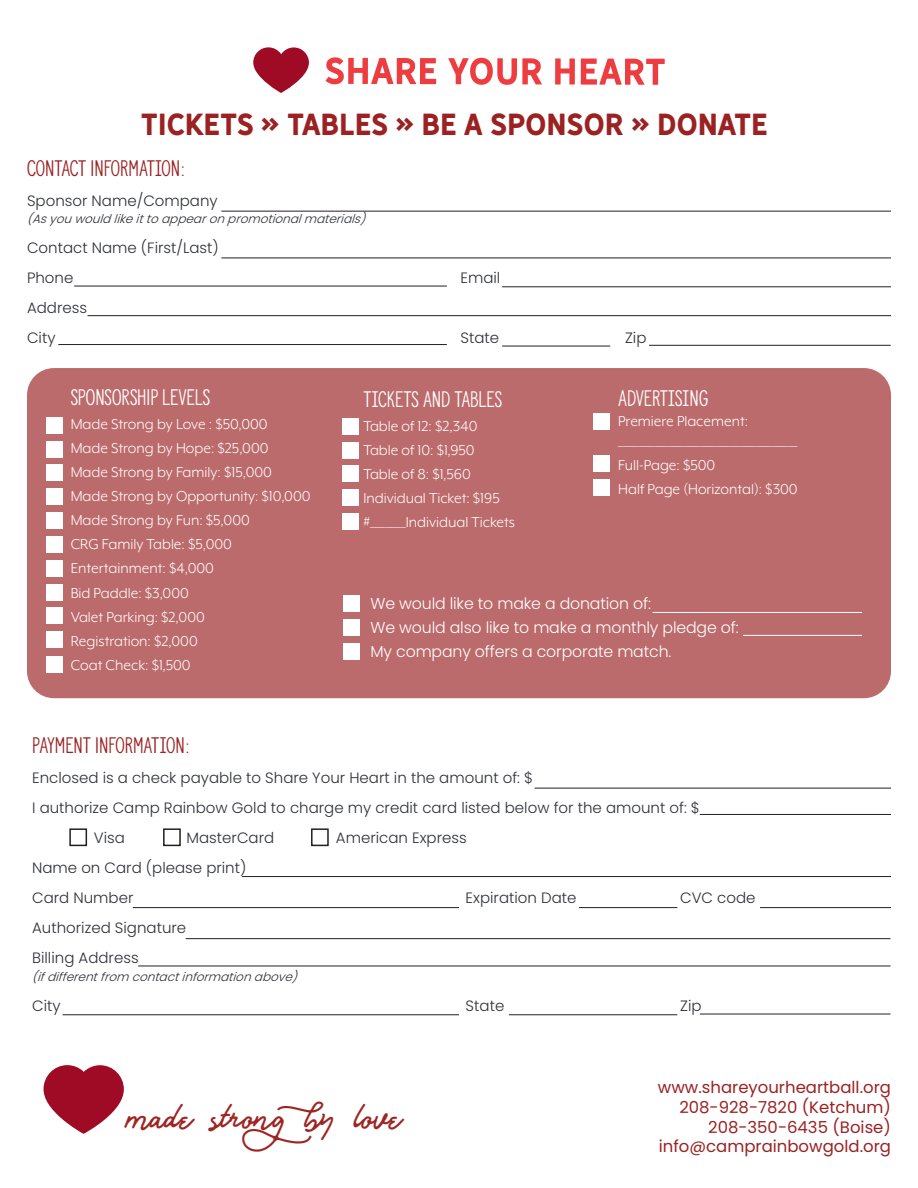
<style>
.page{position:relative;width:918px;height:1188px;background:#fff}
.page>*{position:absolute;margin:0;border:0;box-sizing:border-box;transform-origin:0 0}
.t1{font:37.5px "Bull Stander Free Demo";color:#9d2523}
.t2{font:28.5px "Hanley SANS Sans";letter-spacing:-.01em;color:#9b2223}
.t3{font:21px "Hanley SLIMSANS Slim Sans";color:#fff}
.t4{font:21px "Hanley SLIMSANS Slim Sans";letter-spacing:-.01em;color:#9b2223}
.t5{font:16.5px/24px "Mr Eaves XL Mod OT";color:#fff}
.t6{font:16.5px/19.8px "Poppins";color:#9b2223;text-align:right}
.t7{font:300 15.75px/24px "Poppins";letter-spacing:-.01em;color:#fff}
.t8{font:300 15px/30px "Poppins";color:#2d3036}
.t9{font:italic 300 12px "Poppins";color:#2d3036}
</style>
<div class="page">
<svg style="left:44px;top:1065px;width:80px;height:69px"></svg>
<svg style="left:253px;top:47px;width:56px;height:46px"></svg>
<svg style="left:326px;top:57px;width:110px;height:27px"></svg>
<svg style="left:448px;top:58px;width:94px;height:27px"></svg>
<svg style="left:555px;top:58px;width:20px;height:27px"></svg>
<svg style="left:581px;top:59px;width:84px;height:26px"></svg>
<hr style="left:221px;top:211px;width:670px;height:1px;background:#231f20">
<hr style="left:221px;top:258px;width:670px;height:1px;background:#231f20">
<hr style="left:74px;top:286px;width:373px;height:1px;background:#231f20">
<hr style="left:502px;top:286px;width:389px;height:1px;background:#231f20">
<hr style="left:87px;top:315px;width:804px;height:1px;background:#231f20">
<hr style="left:58px;top:344px;width:389px;height:1px;background:#231f20">
<hr style="left:649px;top:345px;width:242px;height:1px;background:#231f20">
<hr style="left:502px;top:346px;width:108px;height:1px;background:#231f20">
<div style="left:69px;top:828px;width:18px;height:18px;border:2px solid #231f20"></div>
<div style="left:163px;top:828px;width:18px;height:18px;border:2px solid #231f20"></div>
<div style="left:311px;top:828px;width:18px;height:18px;border:2px solid #231f20"></div>
<hr style="left:535px;top:788px;width:356px;height:1px;background:#231f20">
<hr style="left:700px;top:814px;width:191px;height:1px;background:#231f20">
<hr style="left:186px;top:938px;width:704px;height:1px;background:#231f20">
<hr style="left:242px;top:876px;width:649px;height:1px;background:#231f20">
<hr style="left:138px;top:966px;width:752px;height:1px;background:#231f20">
<hr style="left:133px;top:907px;width:326px;height:1px;background:#231f20">
<hr style="left:579px;top:907px;width:98px;height:1px;background:#231f20">
<hr style="left:760px;top:907px;width:131px;height:1px;background:#231f20">
<hr style="left:63px;top:1014px;width:396px;height:1px;background:#231f20">
<hr style="left:509px;top:1014px;width:168px;height:1px;background:#231f20">
<hr style="left:700px;top:1014px;width:190px;height:1px;background:#231f20">
<div style="left:27px;top:368px;width:864px;height:330px;background:#bc6b6c;border-radius:27px"></div>
<div style="left:46px;top:417px;width:17px;height:17px;background:#fff"></div>
<div style="left:46px;top:441px;width:17px;height:16px;background:#fff"></div>
<div style="left:46px;top:465px;width:17px;height:16px;background:#fff"></div>
<div style="left:46px;top:488px;width:17px;height:17px;background:#fff"></div>
<div style="left:46px;top:512px;width:17px;height:16px;background:#fff"></div>
<div style="left:343px;top:643px;width:16px;height:16px;background:#fff"></div>
<div style="left:343px;top:596px;width:16px;height:16px;background:#fff"></div>
<div style="left:343px;top:620px;width:16px;height:16px;background:#fff"></div>
<hr style="left:652px;top:612px;width:210px;height:1px;background:#fff">
<hr style="left:743px;top:635px;width:119px;height:1px;background:#fff">
<div style="left:342px;top:418px;width:17px;height:17px;background:#fff"></div>
<div style="left:342px;top:442px;width:17px;height:16px;background:#fff"></div>
<div style="left:342px;top:466px;width:17px;height:16px;background:#fff"></div>
<div style="left:342px;top:489px;width:17px;height:17px;background:#fff"></div>
<div style="left:342px;top:513px;width:17px;height:16px;background:#fff"></div>
<div style="left:46px;top:537px;width:17px;height:16px;background:#fff"></div>
<div style="left:46px;top:560px;width:17px;height:17px;background:#fff"></div>
<div style="left:46px;top:584px;width:17px;height:16px;background:#fff"></div>
<div style="left:46px;top:608px;width:17px;height:16px;background:#fff"></div>
<div style="left:46px;top:631px;width:17px;height:17px;background:#fff"></div>
<div style="left:46px;top:656px;width:17px;height:17px;background:#fff"></div>
<div style="left:593px;top:413px;width:17px;height:16px;background:#fff"></div>
<div style="left:593px;top:456px;width:17px;height:16px;background:#fff"></div>
<div style="left:593px;top:480px;width:17px;height:16px;background:#fff"></div>
<h2 class="t2" style="left:141px;top:107px;width:628px">TICKETS » TABLES » BE A SPONSOR » DONATE</h2>
<p class="t4" style="left:27px;top:152px;width:159px">CONTACT INFORMATION:</p>
<p class="t8" style="left:27px;top:186px;width:192px">Sponsor Name/Company</p>
<p class="t9" style="left:27px;top:212px;width:345px">(Asyouwouldlikeittoappearonpromotionalmaterials)</p>
<p class="t8" style="left:27px;top:233px;width:193px">Contact Name (First/Last)<br>Phone</p>
<p class="t8" style="left:460px;top:263px;width:41px">Email</p>
<p class="t8" style="left:27px;top:293px;width:62px">Address<br>City</p>
<p class="t3" style="left:71px;top:381px;width:141px">SPONSORSHIP LEVELS</p>
<p class="t5" style="left:71px;top:412px;width:241px">Made Strong by Love : $50,000<br>Made Strong by Hope: $25,000<br>Made Strong by Family: $15,000<br>Made Strong by Opportunity: $10,000<br>Made Strong by Fun: $5,000<br>CRG Family Table: $5,000<br>Entertainment: $4,000<br>Bid Paddle: $3,000<br>Valet Parking: $2,000<br>Registration: $2,000<br>Coat Check: $1,500</p>
<p class="t8" style="left:460px;top:323px;width:40px">State</p>
<p class="t8" style="left:625px;top:323px;width:23px">Zip</p>
<p class="t3" style="left:363px;top:382px;width:140px">TICKETS AND TABLES</p>
<p class="t5" style="left:363px;top:413px;width:153px">Table of 12: $2,340<br>Table of 10: $1,950<br>Table of 8: $1,560<br>Individual Ticket: $195 #_______Individual Tickets</p>
<p class="t3" style="left:618px;top:381px;width:91px">ADVERTISING</p>
<p class="t5" style="left:618px;top:411px;width:181px;line-height:19.8px">Premiere Placement: ___________________________________</p>
<p class="t5" style="left:618px;top:453px;width:181px">Full-Page: $500<br>Half Page (Horizontal): $300</p>
<p class="t7" style="left:371px;top:591px;width:370px">We would like to make a donation of:<br>We would also like to make a monthly pledge of:<br>My company offers a corporate match.</p>
<p class="t4" style="left:32px;top:728px;width:159px">PAYMENT INFORMATION:</p>
<p class="t8" style="left:32px;top:763px;width:502px">Enclosed is a check payable to Share Your Heart in the amount of: $</p>
<p class="t8" style="left:32px;top:793px;width:669px">I authorize Camp Rainbow Gold to charge my credit card listed below for the amount of: $</p>
<p class="t8" style="left:94px;top:823px;width:33px">Visa</p>
<p class="t8" style="left:187px;top:823px;width:89px">MasterCard</p>
<p class="t8" style="left:336px;top:823px;width:132px">American Express</p>
<p class="t8" style="left:32px;top:853px;width:216px">Name on Card (please print)<br>Card Number</p>
<p class="t8" style="left:466px;top:883px;width:112px">Expiration Date</p>
<p class="t8" style="left:680px;top:883px;width:77px">CVC code</p>
<p class="t8" style="left:32px;top:913px;width:156px">Authorized Signature<br>Billing Address</p>
<p class="t9" style="left:32px;top:970px;width:272px">(ifdifferentfrom contactinformationabove)</p>
<p class="t8" style="left:32px;top:991px;width:30px">City</p>
<p class="t8" style="left:466px;top:991px;width:40px">State</p>
<p class="t8" style="left:680px;top:991px;width:23px">Zip</p>
<h1 class="t1" style="left:125px;top:1092px;width:277px">made strongby love</h1>
<p class="t6" style="left:658px;top:1077px;width:235px">www.shareyourheartball.org<br>208-928-7820 (Ketchum)<br>208-350-6435 (Boise) info@camprainbowgold.org</p>
</div>
